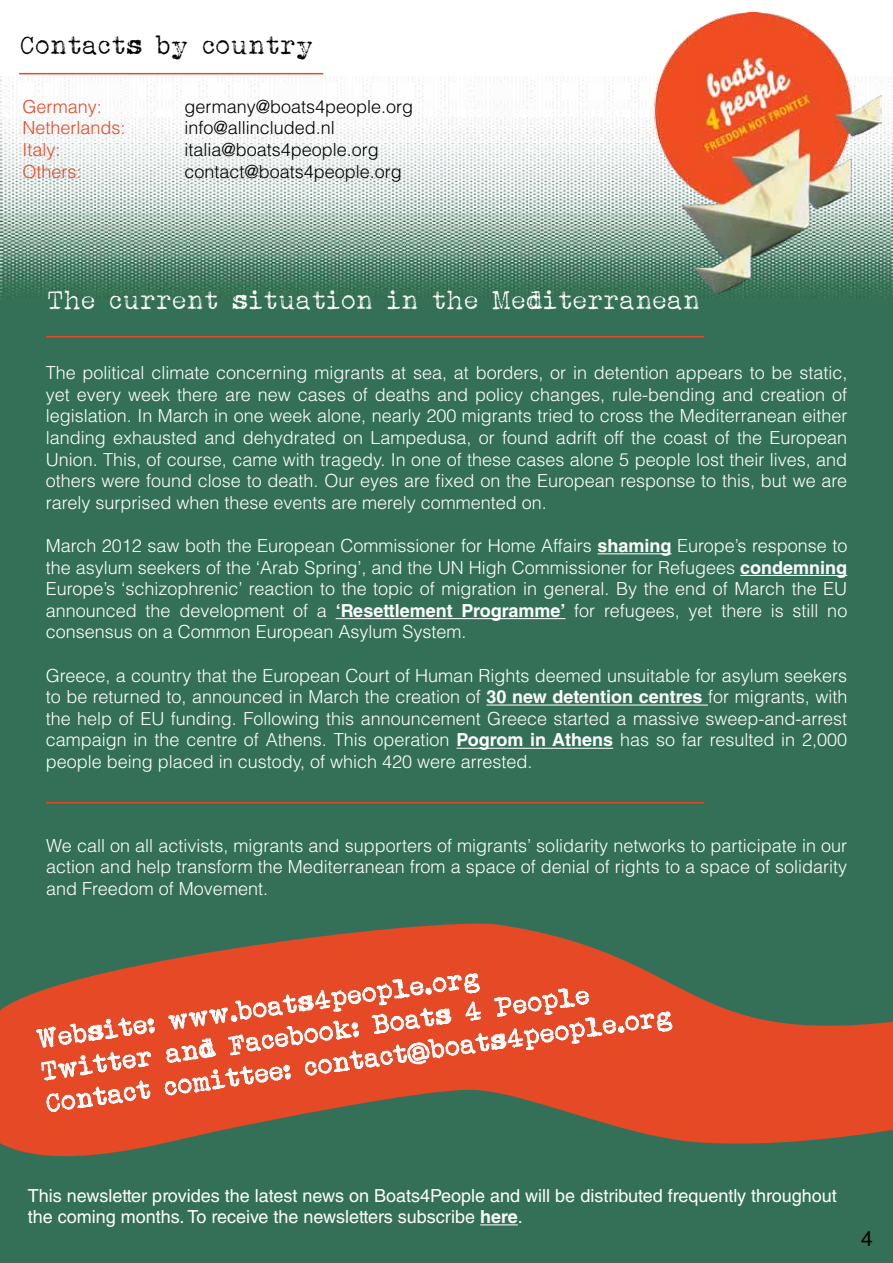
<style>
.page{position:relative;width:893px;height:1263px;background:#fff}
.page>*{position:absolute;margin:0;border:0;box-sizing:border-box;transform-origin:0 0}
.t1{font:27px/32.4px "Albertsthal Typewriter";color:#fff}
.t2{font:27px "Albertsthal Typewriter";color:#000}
.t3{font:21px "Helvetica LT Std";color:#000}
.t4{font:300 18px/21.6px "Helvetica LT Std";color:#fff;text-align:justify}
.t5{font:18px/21.6px "Helvetica LT Std";color:#fff}
.t6{font:300 18px "Helvetica LT Std";color:#000}
.t7{font:300 18px "Helvetica LT Std";color:#e54926}
.s1{font-weight:700}
</style>
<div class="page">
<div style="left:0;top:230px;width:893px;height:1033px;background:#347058"></div>
<svg style="left:0;top:923px;width:893px;height:234px;fill:#e54926"></svg>
<svg style="left:36px;top:1017px;width:119px;height:95px;background:#ea6e52"></svg>
<svg style="left:164px;top:973px;width:509px;height:123px;background:#e66143"></svg>
<img style="left:0;top:77px;width:893px;height:222px">
<img style="left:646px;top:12px;width:236px;height:282px">
<hr style="left:597px;top:553px;width:74px;height:1px;background:#fff">
<hr style="left:740px;top:575px;width:107px;height:1px;background:#fff">
<hr style="left:336px;top:618px;width:229px;height:1px;background:#fff">
<hr style="left:486px;top:705px;width:222px;height:1px;background:#fff">
<hr style="left:456px;top:748px;width:157px;height:1px;background:#fff">
<hr style="left:19px;top:73px;width:304px;height:1px;background:#e54926">
<hr style="left:46px;top:336px;width:658px;height:1px;background:#e54926">
<hr style="left:46px;top:802px;width:658px;height:1px;background:#e54926">
<hr style="left:480px;top:1224px;width:38px;height:1px;background:#fff">
<h1 class="t2" style="left:21px;top:30px;width:295px">Contacts by country</h1>
<p class="t7" style="left:22px;top:95px;width:81px">Germany:</p>
<p class="t6" style="left:184px;top:95px;width:230px">germany@boats4people.org</p>
<p class="t7" style="left:22px;top:117px;width:105px">Netherlands:</p>
<p class="t6" style="left:184px;top:117px;width:152px">info@allincluded.nl</p>
<p class="t7" style="left:22px;top:138px;width:40px">Italy:</p>
<p class="t6" style="left:184px;top:138px;width:196px">italia@boats4people.org</p>
<p class="t7" style="left:22px;top:160px;width:61px">Others:</p>
<p class="t6" style="left:184px;top:160px;width:219px">contact@boats4people.org</p>
<h1 class="t1" style="left:48px;top:284px;width:654px">The current situation in the Mediterranean</h1>
<p class="t4" style="left:46px;top:362px;width:803px">The political climate concerning migrants at sea, at borders, or in detention appears to be static, yet every week there are new cases of deaths and policy changes, rule-bending and creation of legislation. In March in one week alone, nearly 200 migrants tried to cross the Mediterranean either landing exhausted and dehydrated on Lampedusa, or found adrift off the coast of the European Union. This, of course, came with tragedy. In one of these cases alone 5 people lost their lives, and others were found close to death. Our eyes are fixed on the European response to this, but we are rarely surprised when these events are merely commented on.</p>
<p class="t4" style="left:46px;top:535px;width:803px">March 2012 saw both the European Commissioner for Home Affairs <span class="s1">shaming</span> Europe’s response to the asylum seekers of the ‘Arab Spring’, and the UN High Commissioner for Refugees <span class="s1">condemning </span>Europe’s ‘schizophrenic’ reaction to the topic of migration in general. By the end of March the EU announced the development of a <span class="s1">‘Resettlement Programme’</span> for refugees, yet there is still no consensus on a Common European Asylum System.</p>
<p class="t4" style="left:46px;top:664px;width:803px">Greece, a country that the European Court of Human Rights deemed unsuitable for asylum seekers to be returned to, announced in March the creation of <span class="s1">30 new detention centres</span> for migrants, with the help of EU funding. Following this announcement Greece started a massive sweep-and-arrest campaign in the centre of Athens. This operation <span class="s1">Pogrom in Athens</span> has so far resulted in 2,000 people being placed in custody, of which 420 were arrested.</p>
<p class="t4" style="left:46px;top:834px;width:802px">We call on all activists, migrants and supporters of migrants’ solidarity networks to participate in our action and help transform the Mediterranean from a space of denial of rights to a space of solidarity and Freedom of Movement.</p>
<h1 class="t1" style="left:36px;top:1022px;width:634px;rotate:-8deg">Website: www.boats4people.org<br>Twitter and Facebook: Boats 4 People<br>Contact comittee: contact@boats4people.org</h1>
<p class="t5" style="left:28px;top:1184px;width:811px">This newsletter provides the latest news on Boats4People and will be distributed frequently throughout the coming months. To receive the newsletters subscribe <span class="s1">here</span>.</p>
<p class="t3" style="left:861px;top:1226px;width:13px">4</p>
</div>
